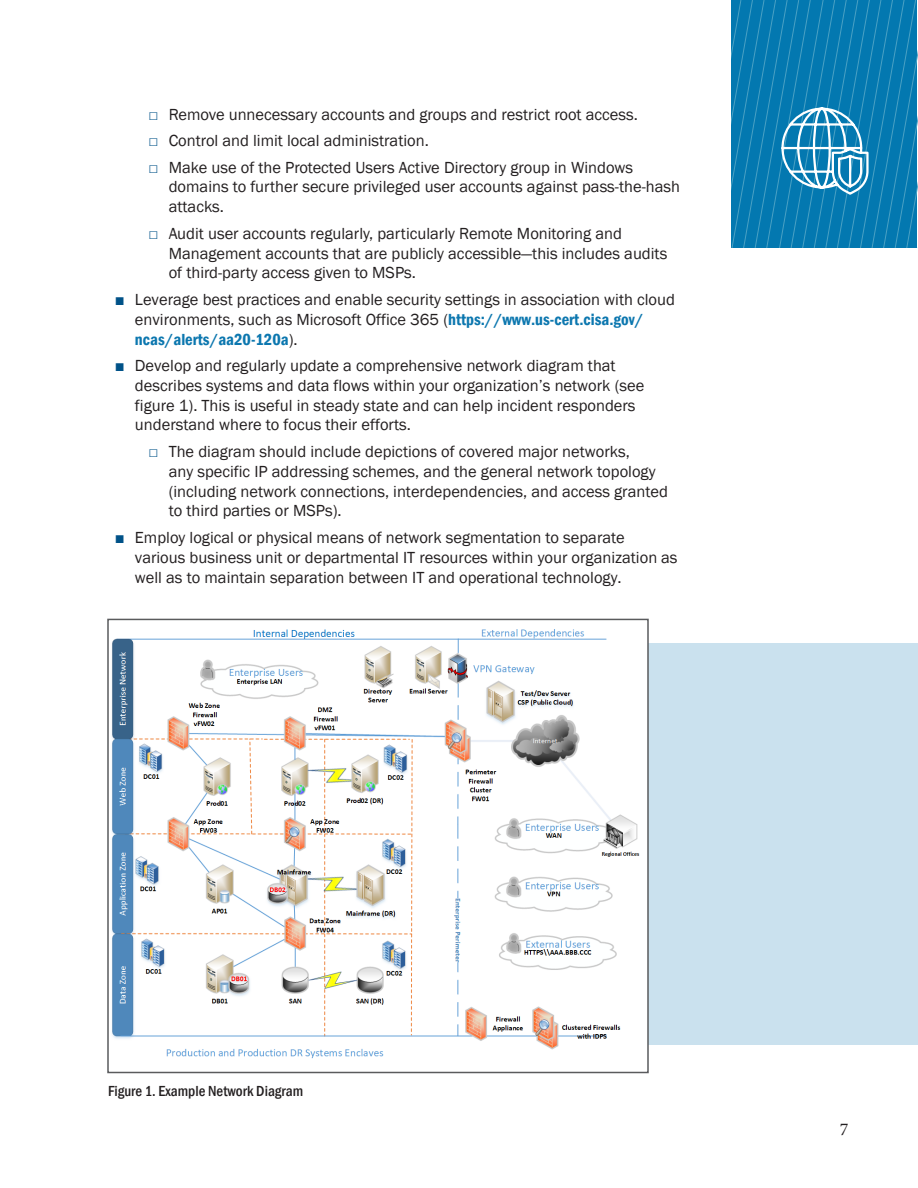
<style>
.page{position:relative;width:918px;height:1188px;background:#fff}
.page>*{position:absolute;margin:0;border:0;box-sizing:border-box;transform-origin:0 0}
.t1{font:18px "Minion Pro";color:#231f20}
.t2{font:16.5px/19.8px "Franklin Gothic";color:#231f20}
.t3{font:500 condensed 15px "Franklin Gothic";color:#231f20}
.s1{color:#005288}
.s2{font-weight:600;font-stretch:condensed;color:#0c77af}
.s3{font-family:"Franklin Gothic Demi Cond";color:#0c77af}
</style>
<div class="page">
<svg style="left:731px;top:0;width:186px;height:247px;background:#097bb1"></svg>
<svg style="left:780px;top:107px;width:90px;height:89px"></svg>
<div style="left:563px;top:644px;width:355px;height:401px;background:#cae1ee"></div>
<img style="left:112px;top:629px;width:534px;height:430px">
<div style="left:107px;top:619px;width:542px;height:454px;border:2px solid #5a5b5d"></div>
<p class="t2" style="left:148px;top:105px;width:491px"><span class="s1">□</span> Remove unnecessary accounts and groups and restrict root access.</p>
<p class="t2" style="left:148px;top:131px;width:282px"><span class="s1">□</span> Control and limit local administration.</p>
<p class="t2" style="left:169px;top:158px;width:513px;text-indent:-20px"><span class="s1">□</span> Make use of the Protected Users Active Directory group in Windows domains to further secure privileged user accounts against pass-the-hash attacks.</p>
<p class="t2" style="left:169px;top:224px;width:500px;text-indent:-20px"><span class="s1">□</span> Audit user accounts regularly, particularly Remote Monitoring and<br>Management accounts that are publicly accessible—this includes audits of third-party access given to MSPs.</p>
<p class="t2" style="left:135px;top:290px;width:542px;text-indent:-20px"><span class="s1">■</span> Leverage best practices and enable security settings in association with cloud environments, such as Microsoft Office 365 (<span class="s2">https://www.us-cert</span><span class="s3">.cisa</span><span class="s2">.gov/ ncas/alerts/aa20-120a</span>).</p>
<p class="t2" style="left:135px;top:356px;width:511px;text-indent:-20px"><span class="s1">■</span> Develop and regularly update a comprehensive network diagram that describes systems and data flows within your organization’s network (see figure 1). This is useful in steady state and can help incident responders understand where to focus their efforts.</p>
<p class="t2" style="left:169px;top:442px;width:501px;text-indent:-20px"><span class="s1">□</span> The diagram should include depictions of covered major networks,<br>any specific IP addressing schemes, and the general network topology (including network connections, interdependencies, and access granted to third parties or MSPs).</p>
<p class="t2" style="left:135px;top:528px;width:544px;text-indent:-20px"><span class="s1">■</span> Employ logical or physical means of network segmentation to separate various business unit or departmental IT resources within your organization as well as to maintain separation between IT and operational technology.</p>
<p class="t3" style="left:108px;top:1081px;width:197px">Figure 1. Example Network Diagram</p>
<p class="t1" style="left:840px;top:1117px;width:10px">7</p>
</div>
